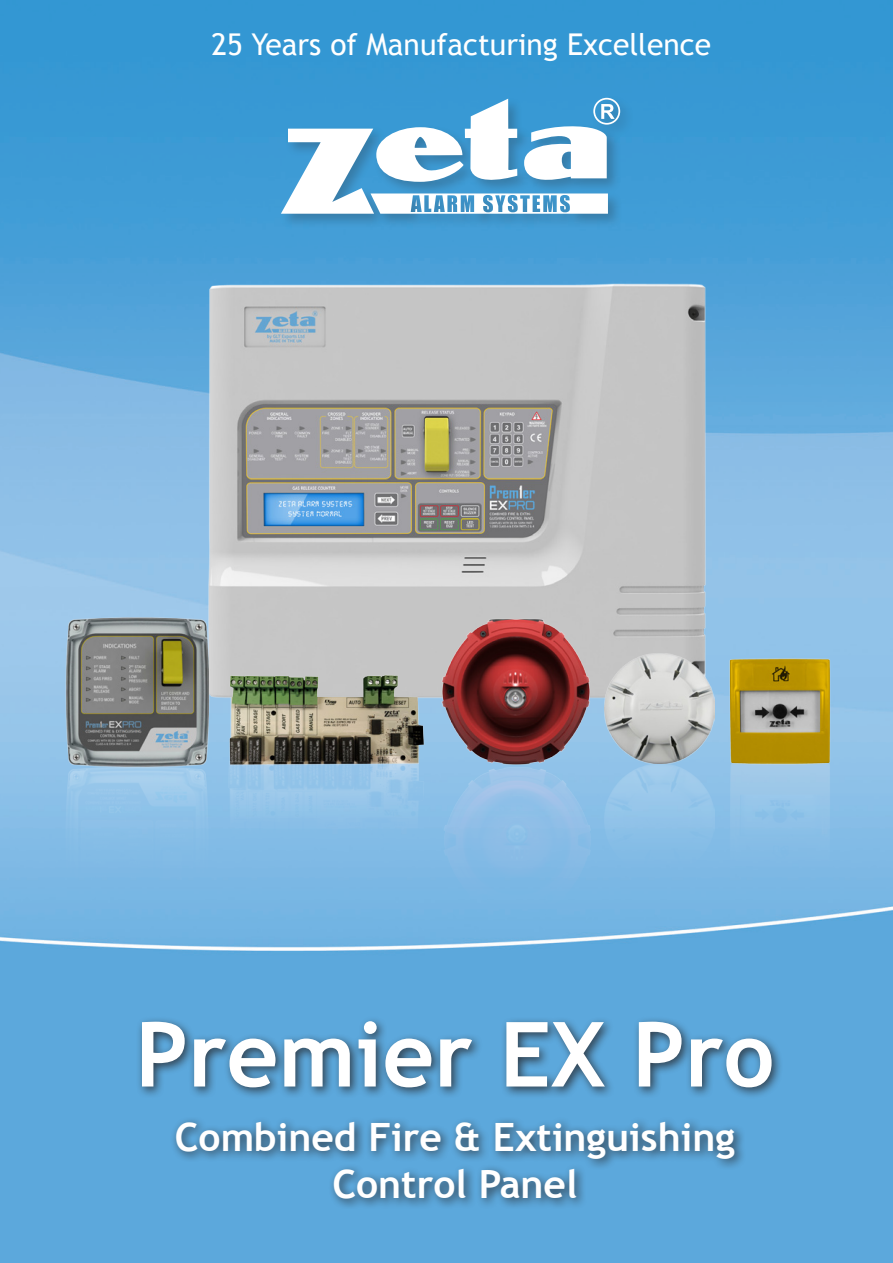
<style>
.page{position:relative;width:893px;height:1263px;background:#fff}
.page>*{position:absolute;margin:0;border:0;box-sizing:border-box;transform-origin:0 0}
.t1{font:700 90px "Trebuchet MS";color:#fff}
.Heading_1{font:700 39px/46.8px "Trebuchet MS";color:#fff;text-align:center}
.t2{font:30px "Trebuchet MS";color:#fff}
</style>
<div class="page">
<img style="left:0;top:0;width:893px;height:1263px">
<img style="left:178px;top:260px;width:565px;height:468px">
<div style="left:277px;top:94px;width:356px;height:134px;background:#231f20;opacity:.25"></div>
<svg style="left:281px;top:98px;width:339px;height:116px"></svg>
<img style="left:604px;top:653px;width:111px;height:222px">
<div style="left:170px;top:1115px;width:575px;height:94px;background:#231f20;opacity:.75"></div>
<img style="left:54px;top:607px;width:169px;height:148px">
<div style="left:135px;top:1015px;width:648px;height:84px;background:#231f20;opacity:.75"></div>
<img style="left:54px;top:755px;width:168px;height:172px">
<img style="left:439px;top:613px;width:155px;height:155px">
<img style="left:723px;top:652px;width:115px;height:105px">
<img style="left:723px;top:757px;width:115px;height:118px">
<img style="left:440px;top:764px;width:155px;height:155px">
<img style="left:222px;top:668px;width:208px;height:85px">
<img style="left:222px;top:753px;width:208px;height:92px">
<p class="t2" style="left:211px;top:26px;width:501px">25 Years of Manufacturing Excellence</p>
<p class="t1" style="left:135px;top:998px;width:640px">Premier EX Pro</p>
<p class="Heading_1" style="left:175px;top:1114px;width:562px">Combined Fire &amp; Extinguishing<br>Control Panel</p>
</div>
